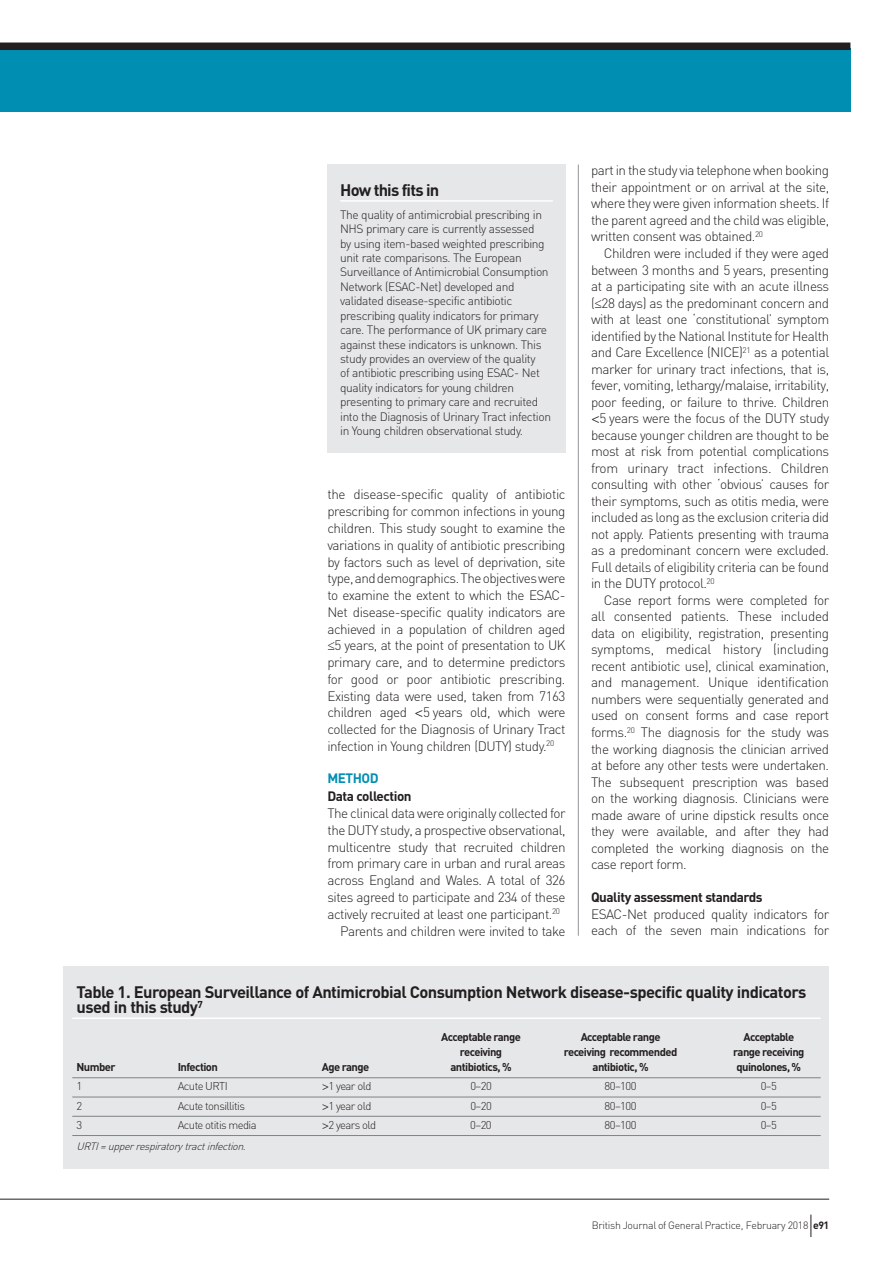
<style>
.page{position:relative;width:893px;height:1263px;background:#fff}
.page>*{position:absolute;margin:0;border:0;box-sizing:border-box;transform-origin:0 0}
.t1{font:700 16.5px/15px "DIN";letter-spacing:-.035em;color:#231f20}
.t2{font:300 13.5px/16.5px "DIN";letter-spacing:-.035em;color:#231f20;text-align:justify}
.t3{font:700 13.5px "DIN";letter-spacing:-.035em;color:#231f20}
.t4{font:700 13.5px "DIN";letter-spacing:-.035em;color:#008fb3}
.t5{font:300 12px/14.4px "DIN";letter-spacing:-.035em;color:#231f20}
.t6{font:700 11.25px "DIN";letter-spacing:-.05em;color:#231f20}
.t7{font:300 11.25px "DIN";letter-spacing:-.05em;color:#231f20}
.t8{font:300 10.5px "DIN";letter-spacing:-.025em;color:#231f20}
.t9{font:italic 300 10.5px "DIN";color:#231f20}
.s1{font-family:"Helvetica"}
.s2{font-weight:700}
</style>
<div class="page">
<div style="left:0;top:48px;width:850px;height:63px;background:#008fb3"></div>
<div style="left:0;top:43px;width:850px;height:7px;background:#231f20"></div>
<hr style="left:578px;top:165px;width:1px;height:771px;background:#939598">
<div style="left:327px;top:165px;width:239px;height:288px;background:#e6e7e9"></div>
<hr style="left:340px;top:200px;width:213px;height:2px;background:#fff">
<div style="left:64px;top:966px;width:765px;height:202px;background:#e6e7e9"></div>
<hr style="left:72px;top:1017px;width:749px;height:2px;background:#fff">
<hr style="left:72px;top:1077px;width:749px;height:1px;background:#808285">
<hr style="left:72px;top:1097px;width:749px;height:1px;background:#808285">
<hr style="left:72px;top:1116px;width:749px;height:1px;background:#808285">
<hr style="left:72px;top:1135px;width:749px;height:1px;background:#808285">
<hr style="left:0;top:1199px;width:829px;height:1px;background:#231f20">
<svg style="left:810px;top:1214px;width:1px;height:23px"></svg>
<p class="t1" style="left:340px;top:182px;width:101px">How this fits in</p>
<p class="t5" style="left:340px;top:207px;width:212px">The quality of antimicrobial prescribing in NHS primary care is currently assessed<br>by using item-based weighted prescribing unit rate comparisons. The European Surveillance of Antimicrobial Consumption Network (ESAC-Net) developed and validated disease-specific antibiotic prescribing quality indicators for primary care. The performance of UK primary care against these indicators is unknown. This study provides an overview of the quality<br>of antibiotic prescribing using ESAC- Net quality indicators for young children presenting to primary care and recruited into the Diagnosis of Urinary Tract infection in Young children observational study.</p>
<p class="t2" style="left:327px;top:486px;width:240px">the disease-specific quality of antibiotic prescribing for common infections in young children. This study sought to examine the variations in quality of antibiotic prescribing by factors such as level of deprivation, site type, and demographics. The objectives were to examine the extent to which the ESAC-Net disease-specific quality indicators are achieved in a population of children aged <span class="s1">≤</span>5 years, at the point of presentation to UK primary care, and to determine predictors for good or poor antibiotic prescribing.<br>Existing data were used, taken from 7163 children aged <span class="s1">&lt;</span>5 years old, which were collected for the Diagnosis of Urinary Tract infection in Young children (DUTY) study.<sup>20</sup></p>
<p class="t4" style="left:327px;top:770px;width:53px">METHOD</p>
<p class="t3" style="left:327px;top:788px;width:86px">Data collection</p>
<p class="t2" style="left:327px;top:805px;width:240px">The clinical data were originally collected for</p>
<p class="t2" style="left:327px;top:822px;width:240px">the DUTY study, a prospective observational,</p>
<p class="t2" style="left:327px;top:838px;width:240px">multicentre study that recruited children</p>
<p class="t2" style="left:327px;top:855px;width:240px">from primary care in urban and rural areas</p>
<p class="t2" style="left:327px;top:872px;width:240px">across England and Wales. A total of 326</p>
<p class="t2" style="left:327px;top:889px;width:240px">sites agreed to participate and 234 of these</p>
<p class="t2" style="left:327px;top:905px;width:234px">actively recruited at least one participant.<sup>20</sup></p>
<p class="t2" style="left:340px;top:922px;width:227px">Parents and children were invited to take</p>
<p class="t2" style="left:591px;top:162px;width:240px">part in the study via telephone when booking their appointment or on arrival at the site, where they were given information sheets. If the parent agreed and the child was eligible, written consent was obtained.<sup>20</sup></p>
<p class="t2" style="left:591px;top:245px;width:240px;text-indent:13px">Children were included if they were aged between 3 months and 5 years, presenting at a participating site with an acute illness (<span class="s1">≤</span>28 days) as the predominant concern and with at least one ‘constitutional’ symptom identified by the National Institute for Health and Care Excellence (NICE)<sup>21</sup> as a potential marker for urinary tract infections, that is, fever, vomiting, lethargy/malaise, irritability, poor feeding, or failure to thrive. Children <span class="s1">&lt;</span>5 years were the focus of the DUTY study because younger children are thought to be most at risk from potential complications from urinary tract infections. Children consulting with other ‘obvious’ causes for their symptoms, such as otitis media, were included as long as the exclusion criteria did not apply. Patients presenting with trauma as a predominant concern were excluded.<br>Full details of eligibility criteria can be found in the DUTY protocol.<sup>20</sup></p>
<p class="t2" style="left:591px;top:592px;width:240px;text-indent:13px">Case report forms were completed for all consented patients. These included data on eligibility, registration, presenting symptoms, medical history (including recent antibiotic use), clinical examination, and management. Unique identification numbers were sequentially generated and used on consent forms and case report forms.<sup>20</sup> The diagnosis for the study was the working diagnosis the clinician arrived at before any other tests were undertaken.<br>The subsequent prescription was based on the working diagnosis. Clinicians were made aware of urine dipstick results once they were available, and after they had completed the working diagnosis on the case report form.</p>
<p class="t3" style="left:591px;top:888px;width:173px">Quality assessment standards</p>
<p class="t2" style="left:591px;top:905px;width:240px">ESAC-Net produced quality indicators for each of the seven main indications for</p>
<p class="t1" style="left:77px;top:984px;width:731px">Table 1. European Surveillance of Antimicrobial Consumption Network disease-specific quality indicators used in this study<sup>7</sup></p>
<p class="t6" style="left:441px;top:1030px;width:81px">Acceptable range</p>
<p class="t6" style="left:581px;top:1030px;width:81px">Acceptable range</p>
<p class="t6" style="left:743px;top:1030px;width:52px">Acceptable</p>
<p class="t6" style="left:460px;top:1045px;width:44px">receiving</p>
<p class="t6" style="left:564px;top:1045px;width:115px">receiving recommended</p>
<p class="t6" style="left:733px;top:1045px;width:73px">range receiving</p>
<p class="t6" style="left:77px;top:1060px;width:41px">Number</p>
<p class="t6" style="left:178px;top:1060px;width:42px">Infection</p>
<p class="t6" style="left:322px;top:1060px;width:49px">Age range</p>
<p class="t6" style="left:450px;top:1060px;width:63px">antibiotics, %</p>
<p class="t6" style="left:593px;top:1060px;width:58px">antibiotic, %</p>
<p class="t6" style="left:736px;top:1060px;width:66px">quinolones, %</p>
<p class="t7" style="left:77px;top:1079px;width:7px">1</p>
<p class="t7" style="left:178px;top:1079px;width:52px">Acute URTI</p>
<p class="t7" style="left:322px;top:1079px;width:51px"><span class="s1">&gt;</span>1 year old</p>
<p class="t7" style="left:470px;top:1079px;width:23px">0–20</p>
<p class="t7" style="left:605px;top:1079px;width:33px">80–100</p>
<p class="t7" style="left:761px;top:1079px;width:18px">0–5</p>
<p class="t7" style="left:77px;top:1099px;width:7px">2</p>
<p class="t7" style="left:178px;top:1099px;width:69px">Acute tonsillitis</p>
<p class="t7" style="left:322px;top:1099px;width:51px"><span class="s1">&gt;</span>1 year old</p>
<p class="t7" style="left:470px;top:1099px;width:23px">0–20</p>
<p class="t7" style="left:605px;top:1099px;width:33px">80–100</p>
<p class="t7" style="left:761px;top:1099px;width:18px">0–5</p>
<p class="t7" style="left:76px;top:1118px;width:7px">3</p>
<p class="t7" style="left:178px;top:1118px;width:80px">Acute otitis media</p>
<p class="t7" style="left:322px;top:1118px;width:56px"><span class="s1">&gt;</span>2 years old</p>
<p class="t7" style="left:470px;top:1118px;width:23px">0–20</p>
<p class="t7" style="left:605px;top:1118px;width:33px">80–100</p>
<p class="t7" style="left:761px;top:1118px;width:18px">0–5</p>
<p class="t9" style="left:77px;top:1139px;width:174px">URTI = upperrespiratorytractinfection.</p>
<p class="t8" style="left:592px;top:1219px;width:239px">British Journal of General Practice, February 2018 <span class="s2">e91</span></p>
</div>
